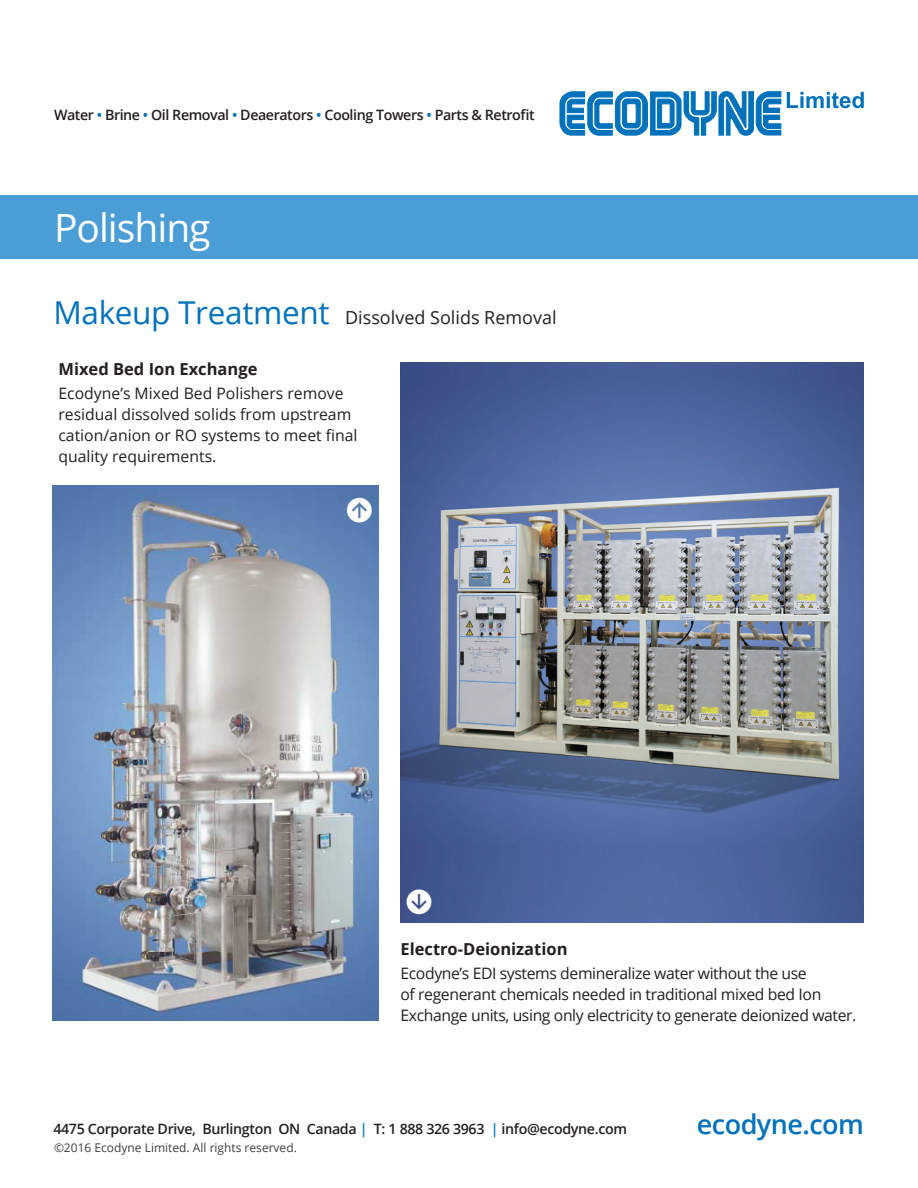
<style>
.page{position:relative;width:918px;height:1188px;background:#fff}
.page>*{position:absolute;margin:0;border:0;box-sizing:border-box;transform-origin:0 0}
.t1{font:39px "Open Sans";letter-spacing:-.025em;color:#fff}
.t2{font:36px "Klavika Arrows";color:#fff}
.t3{font:600 27px "Open Sans";letter-spacing:-.02em;color:#0072bc}
.t4{font:18px "Open Sans";color:#231f20}
.t5{font:700 16.5px "Open Sans";color:#231f20}
.t6{font:15.75px/21px "Open Sans";letter-spacing:-.025em;color:#231f20}
.t7{font:15.75px/21px "Open Sans";color:#231f20}
.t8{font:600 14.25px "Open Sans";letter-spacing:-.025em;color:#231f20}
.t9{font:12px "Open Sans";color:#3e3e3f}
.s1{color:#0072bc}
.s2{font-size:31.5px;color:#0072bc}
</style>
<div class="page">
<svg style="left:559px;top:91px;width:222px;height:45px"></svg>
<svg style="left:787px;top:92px;width:77px;height:16px"></svg>
<div style="left:0;top:196px;width:918px;height:63px;background:#4b9dd5"></div>
<img style="left:53px;top:486px;width:325px;height:535px">
<img style="left:400px;top:362px;width:464px;height:560px">
<p class="t8" style="left:54px;top:105px;width:482px">Water <span class="s1">•</span> Brine <span class="s1">•</span> Oil Removal <span class="s1">•</span> Deaerators <span class="s1">•</span> Cooling Towers <span class="s1">•</span> Parts &amp; Retrofit</p>
<p class="t1" style="left:54px;top:202px;width:158px">Polishing</p>
<p class="t4" style="left:53px;top:305px;width:505px"><span class="s2">Makeup Treatment</span> Dissolved Solids Removal</p>
<p class="t5" style="left:58px;top:357px;width:200px">Mixed Bed Ion Exchange</p>
<p class="t7" style="left:58px;top:383px;width:301px">Ecodyne’s Mixed Bed Polishers remove residual dissolved solids from upstream cation/anion or RO systems to meet final quality requirements.</p>
<p class="t2" style="left:372px;top:496px;width:30px;rotate:90deg">Q</p>
<p class="t2" style="left:407px;top:916px;width:30px;rotate:-90deg">Q</p>
<p class="t5" style="left:400px;top:937px;width:169px">Electro-Deionization</p>
<p class="t6" style="left:400px;top:962px;width:457px">Ecodyne’s EDI systems demineralize water without the use<br>of regenerant chemicals needed in traditional mixed bed Ion<br>Exchange units, using only electricity to generate deionized water.</p>
<p class="t8" style="left:53px;top:1119px;width:575px">4475 Corporate Drive, Burlington ON Canada <span class="s1">|</span> T: 1 888 326 3963 <span class="s1">|</span> info@ecodyne.com</p>
<p class="t9" style="left:54px;top:1139px;width:244px">©2016 Ecodyne Limited. All rights reserved.</p>
<p class="t3" style="left:697px;top:1106px;width:169px">ecodyne.com</p>
</div>
